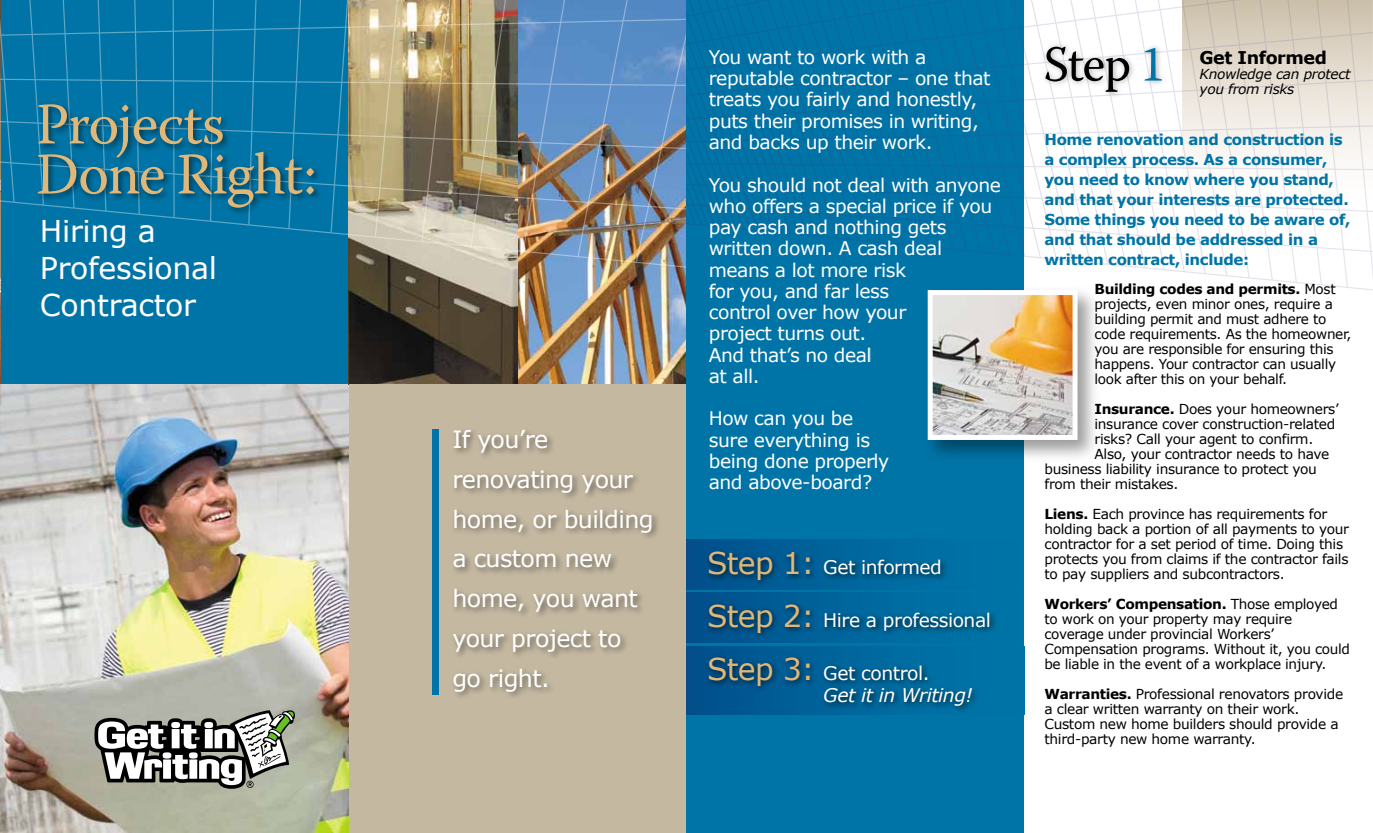
<style>
.page{position:relative;width:1373px;height:833px;background:#fff}
.page>*{position:absolute;margin:0;border:0;box-sizing:border-box;transform-origin:0 0}
.t1{font:58.75px/50px "Warnock Pro";letter-spacing:-.02em;color:#dfb779}
.t2{font:50px "Warnock Pro";color:#000}
.t3{font:30px/36.6px "Verdana";letter-spacing:-.01em;color:#fff}
.t4{font:23.75px/39.8px "Verdana";letter-spacing:-.025em;color:#fff}
.t5{font:18.75px/21.2px "Verdana";letter-spacing:-.025em;color:#fff}
.t6{font:italic 18.75px/22.5px "Verdana";letter-spacing:-.025em;color:#fff}
.t7{font:700 17.5px "Verdana";letter-spacing:-.025em;color:#000}
.t8{font:700 15px/20px "Verdana";letter-spacing:-.025em;color:#0074a6}
.t9{font:13.75px/15px "Verdana";letter-spacing:-.025em;color:#000}
.t10{font:italic 13.75px/15px "Verdana";letter-spacing:-.025em;color:#000}
.s1{font-size:30px;color:#dfb779}
.s2{font-style:normal;font-size:30px;color:#dfb779}
.s3{font-style:normal}
.s4{color:#0074a6}
.s5{font-weight:700}
</style>
<div class="page">
<div style="left:0;top:0;width:686px;height:384px;background:#0074a6"></div>
<img style="left:0;top:319px;width:1px;height:65px">
<img style="left:349px;top:319px;width:337px;height:65px">
<img style="left:0;top:384px;width:349px;height:448px">
<div style="left:349px;top:384px;width:337px;height:448px;background:#c4b8a1"></div>
<img style="left:0;top:0;width:686px;height:319px">
<img style="left:30px;top:89px;width:296px;height:147px">
<div style="left:433px;top:429px;width:6px;height:265px;background:#0074a6"></div>
<svg style="left:94px;top:709px;width:202px;height:79px"></svg>
<div style="left:686px;top:0;width:338px;height:832px;background:#0074a6"></div>
<div style="left:686px;top:539px;width:337px;height:50px;background:linear-gradient(to right,#01518d,#0078aa)"></div>
<svg style="left:686px;top:593px;width:14px;height:50px"></svg>
<svg style="left:686px;top:646px;width:14px;height:68px"></svg>
<svg style="left:686px;top:0;width:686px;height:290px"></svg>
<img style="left:1036px;top:32px;width:135px;height:84px">
<img style="left:700px;top:542px;width:311px;height:173px">
<img style="left:870px;top:280px;width:260px;height:177px">
<img style="left:933px;top:296px;width:138px;height:138px">
<div style="left:927px;top:290px;width:150px;height:150px;border:5px solid #fff"></div>
<h1 class="t1" style="left:36px;top:98px;width:282px">Projects<br>Done Right:</h1>
<h3 class="t3" style="left:40px;top:212px;width:179px">Hiring a<br>Professional<br>Contractor</h3>
<h3 class="t4" style="left:452px;top:418px;width:203px">If you’re renovating your home, or building a custom new home, you want your project to go right.</h3>
<h3 class="t5" style="left:709px;top:46px;width:283px">You want to work with a reputable contractor – one that treats you fairly and honestly, puts their promises in writing, and backs up their work.</h3>
<h3 class="t5" style="left:709px;top:173px;width:294px">You should not deal with anyone who offers a special price if you pay cash and nothing gets written down. A cash deal means a lot more risk<br>for you, and far less<br>control over how your<br>project turns out.<br>And that’s no deal<br>at all.</h3>
<h3 class="t5" style="left:709px;top:407px;width:182px">How can you be sure everything is being done properly and above-board?</h3>
<h3 class="t5" style="left:707px;top:556px;width:236px"><span class="s1">Step 1:</span> Get informed</h3>
<h3 class="t5" style="left:707px;top:609px;width:285px"><span class="s1">Step 2:</span> Hire a professional</h3>
<h3 class="t6" style="left:823px;top:661px;width:151px;text-indent:-116px"><span class="s2">Step 3:</span> <span class="s3">Get control.<br></span>Get it in Writing!</h3>
<h2 class="t2" style="left:1043px;top:34px;width:124px">Step <span class="s4">1</span></h2>
<p class="t7" style="left:1199px;top:46px;width:129px">Get Informed</p>
<p class="t10" style="left:1199px;top:67px;width:152px">Knowledge can protect you from risks</p>
<p class="t8" style="left:1044px;top:129px;width:307px">Home renovation and construction is a complex process. As a consumer, you need to know where you stand, and that your interests are protected.<br>Some things you need to be aware of, and that should be addressed in a written contract, include:</p>
<p class="t9" style="left:1094px;top:281px;width:258px"><span class="s5">Building codes and permits.</span> Most projects, even minor ones, require a building permit and must adhere to code requirements. As the homeowner, you are responsible for ensuring this happens. Your contractor can usually look after this on your behalf.</p>
<p class="t9" style="left:1094px;top:401px;width:246px"><span class="s5">Insurance.</span> Does your homeowners’</p>
<p class="t9" style="left:1094px;top:416px;width:242px">insurance cover construction-related</p>
<p class="t9" style="left:1094px;top:431px;width:220px">risks? Call your agent to confirm.</p>
<p class="t9" style="left:1094px;top:446px;width:236px">Also, your contractor needs to have</p>
<p class="t9" style="left:1044px;top:461px;width:274px">business liability insurance to protect you</p>
<p class="t9" style="left:1044px;top:476px;width:135px">from their mistakes.</p>
<p class="t9" style="left:1044px;top:506px;width:306px"><span class="s5">Liens.</span> Each province has requirements for holding back a portion of all payments to your contractor for a set period of time. Doing this protects you from claims if the contractor fails to pay suppliers and subcontractors.</p>
<p class="t9" style="left:1044px;top:596px;width:307px"><span class="s5">Workers’ Compensation.</span> Those employed to work on your property may require coverage under provincial Workers’ Compensation programs. Without it, you could be liable in the event of a workplace injury.</p>
<p class="t9" style="left:1044px;top:686px;width:300px"><span class="s5">Warranties.</span> Professional renovators provide a clear written warranty on their work.<br>Custom new home builders should provide a third-party new home warranty.</p>
</div>
